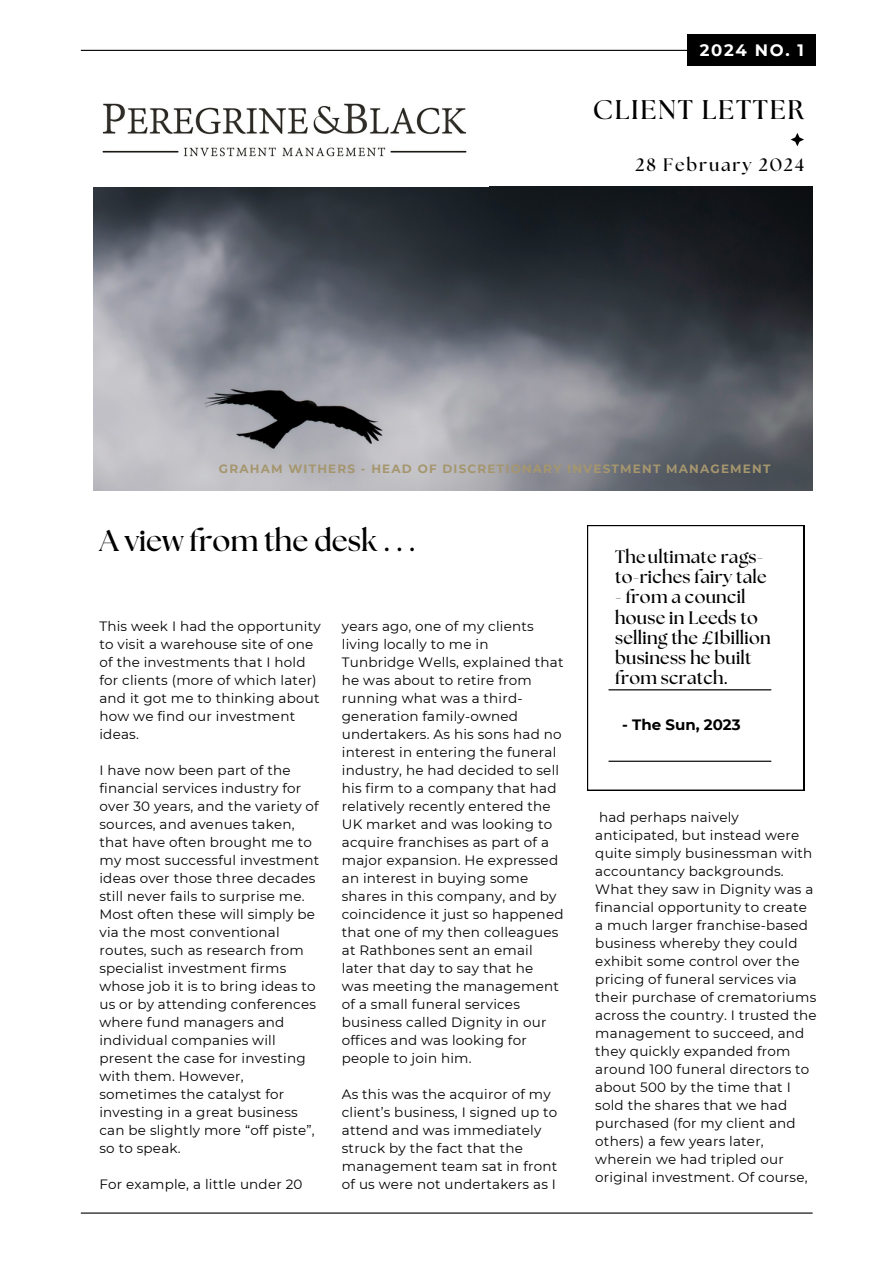
<style>
.page{position:relative;width:893px;height:1264px;background:#fff}
.page>*{position:absolute;margin:0;border:0;box-sizing:border-box;transform-origin:0 0}
.t1{font:700 30px "The Seasons";color:#000}
.t2{font:700 27px "The Seasons";letter-spacing:.065em;color:#000}
.t3{font:700 18px/20.2px "The Seasons";letter-spacing:.01em;color:#000}
.t4{font:700 18px "The Seasons";letter-spacing:.1em;color:#000}
.t5{font:700 16.5px "Montserrat";letter-spacing:.1em;color:#fff}
.t6{font:700 15px "Montserrat";color:#000}
.t7{font:13.5px/18px "Montserrat";letter-spacing:.015em;color:#000}
.t8{font:700 12px "Montserrat";letter-spacing:.1em;color:#a5966e}
</style>
<div class="page">
<hr style="left:81px;top:50px;width:731px;height:1px;background:#000">
<hr style="left:81px;top:1212px;width:731px;height:1px;background:#000">
<img style="left:93px;top:186px;width:719px;height:304px">
<svg style="left:790px;top:133px;width:14px;height:13px"></svg>
<svg style="left:587px;top:525px;width:217px;height:265px"></svg>
<hr style="left:608px;top:689px;width:163px;height:1px;background:#000">
<hr style="left:608px;top:760px;width:163px;height:1px;background:#000">
<img style="left:102px;top:103px;width:365px;height:54px">
<div style="left:686px;top:35px;width:129px;height:31px;background:#000"></div>
<p class="t5" style="left:699px;top:40px;width:106px">2024 NO. 1</p>
<p class="t2" style="left:592px;top:97px;width:213px">CLIENT LETTER</p>
<p class="t4" style="left:635px;top:157px;width:170px">28 February 2024</p>
<p class="t8" style="left:219px;top:462px;width:553px">GRAHAM WITHERS - HEAD OF DISCRETIONARY INVESTMENT MANAGEMENT</p>
<p class="t1" style="left:99px;top:527px;width:318px">A view from the desk . . .</p>
<h1 class="t7" style="left:99px;top:617px;width:223px">This week I had the opportunity to visit a warehouse site of one of the investments that I hold for clients (more of which later) and it got me to thinking about how we find our investment ideas.</h1>
<h3 class="t7" style="left:99px;top:761px;width:221px">I have now been part of the financial services industry for over 30 years, and the variety of sources, and avenues taken, that have often brought me to my most successful investment ideas over those three decades still never fails to surprise me.<br>Most often these will simply be via the most conventional routes, such as research from specialist investment firms whose job it is to bring ideas to us or by attending conferences where fund managers and individual companies will present the case for investing with them. However, sometimes the catalyst for investing in a great business can be slightly more “off piste”, so to speak.</h3>
<p class="t7" style="left:99px;top:1175px;width:204px">For example, a little under 20</p>
<p class="t7" style="left:342px;top:617px;width:223px">years ago, one of my clients living locally to me in<br>Tunbridge Wells, explained that he was about to retire from running what was a third&shy;generation family-owned undertakers. As his sons had no interest in entering the funeral industry, he had decided to sell his firm to a company that had relatively recently entered the<br>UK market and was looking to acquire franchises as part of a major expansion. He expressed an interest in buying some shares in this company, and by coincidence it just so happened that one of my then colleagues at Rathbones sent an email later that day to say that he<br>was meeting the management of a small funeral services business called Dignity in our offices and was looking for people to join him.</p>
<p class="t7" style="left:342px;top:1085px;width:217px">As this was the acquiror of my client’s business, I signed up to attend and was immediately struck by the fact that the management team sat in front of us were not undertakers as I</p>
<h3 class="t3" style="left:615px;top:547px;width:153px">Theultimate rags&shy;to-riches fairy tale</h3>
<h3 class="t3" style="left:615px;top:588px;width:157px">- from a council house in Leeds to selling the £1billion business he built from scratch.</h3>
<p class="t6" style="left:622px;top:715px;width:120px">- The Sun, 2023</p>
<p class="t7" style="left:595px;top:808px;width:223px">had perhaps naively anticipated, but instead were quite simply businessman with accountancy backgrounds.<br>What they saw in Dignity was a financial opportunity to create a much larger franchise-based business whereby they could exhibit some control over the pricing of funeral services via their purchase of crematoriums across the country. I trusted the management to succeed, and they quickly expanded from around 100 funeral directors to about 500 by the time that I sold the shares that we had purchased (for my client and others) a few years later, wherein we had tripled our original investment. Of course,</p>
</div>
